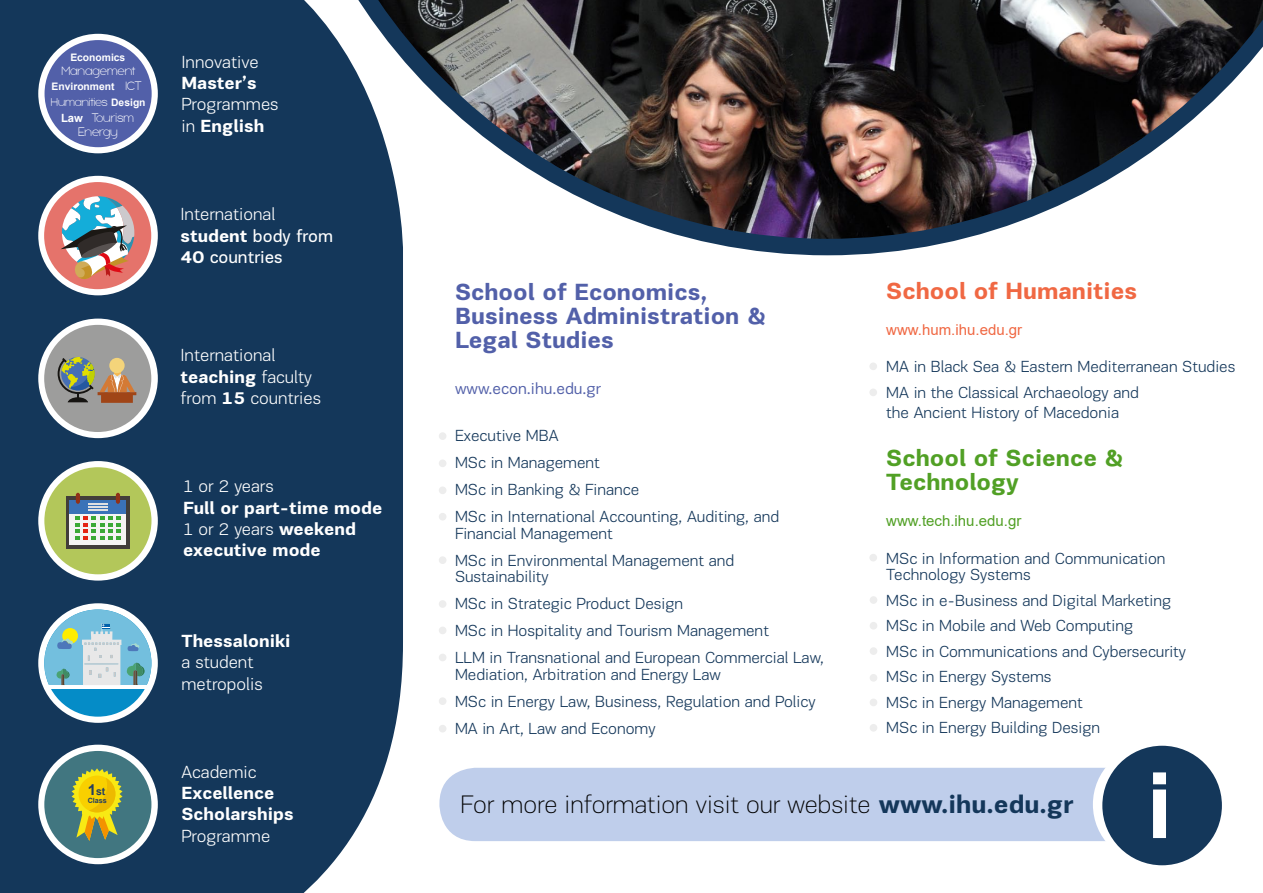
<style>
.page{position:relative;width:1263px;height:893px;background:#fff}
.page>*{position:absolute;margin:0;border:0;box-sizing:border-box;transform-origin:0 0}
.t1{font:90px "UB Helvetica Bold";color:#fff}
.t2{font:100 25.95px "PF Encore Sans Pro";color:#000}
.t3{font:700 24px/24px "PF Encore Sans Pro";color:#5260a9}
.t4{font:700 24px/24px "PF Encore Sans Pro";color:#51a025}
.t5{font:700 24px "PF Encore Sans Pro";color:#f06843}
.t6{font:300 18px/21.6px "PF Encore Sans Pro";color:#fff}
.t7{font:700 18px/21.3px "PF Encore Sans Pro";color:#fff}
.t8{font:18px/21.6px "PF Encore Sans Pro";color:#fff}
.t9{font:300 16.5px/27px "PF Encore Sans Pro";color:#14375a}
.t10{font:16.5px "PF Encore Sans Pro";color:#5260a9}
.t11{font:15px "Arial";color:#51a025}
.t12{font:15px "Arial";color:#f06843}
.t13{font:300 13.5px "bubbleboddylight";color:#fff}
.t14{font:300 12.75px "bubbleboddylight";color:#fff}
.t15{font:700 11.4px "Arial";color:#fff}
.t16{font:700 10.5px "Arial";color:#243e61}
.t17{font:700 10.35px "Arial";color:#fff}
.t18{font:700 7.2px "Arial";color:#243e61}
.s1{font-size:15px}
.s2{font-weight:700}
.s3{font-weight:300}
.s4{font-weight:700;color:#14375a}
</style>
<div class="page">
<div style="left:0;top:0;width:403px;height:893px;background:#14375a"></div>
<div style="left:439px;top:768px;width:735px;height:73px;background:#bfceeb;border-radius:36px"></div>
<img style="left:269px;top:0;width:994px;height:255px">
<div style="left:38px;top:176px;width:120px;height:119px;background:#fff;border-radius:50%"></div>
<div style="left:44px;top:182px;width:107px;height:107px;background:#e5736b;border-radius:50%"></div>
<svg style="left:61px;top:196px;width:74px;height:84px"></svg>
<div style="left:1093px;top:745px;width:119px;height:119px;background:#fff;border-radius:50%"></div>
<div style="left:1102px;top:746px;width:120px;height:119px;background:#14375a;border-radius:50%"></div>
<svg style="left:38px;top:461px;width:120px;height:120px"></svg>
<div style="left:44px;top:467px;width:107px;height:107px;background:#b3c75a;border-radius:50%"></div>
<svg style="left:66px;top:496px;width:64px;height:53px"></svg>
<div style="left:70px;top:500px;width:56px;height:44px;background:#f5f4f3"></div>
<div style="left:70px;top:500px;width:56px;height:13px;background:#3a72b8"></div>
<hr style="left:76px;top:493px;width:4px;height:11px;background:#903118;border-radius:2px">
<hr style="left:116px;top:493px;width:4px;height:11px;background:#903118;border-radius:2px">
<svg style="left:75px;top:504px;width:45px;height:36px"></svg>
<div style="left:38px;top:319px;width:120px;height:119px;background:#fff;border-radius:50%"></div>
<div style="left:44px;top:325px;width:107px;height:107px;background:#9d9d9c;border-radius:50%"></div>
<svg style="left:58px;top:357px;width:78px;height:46px"></svg>
<div style="left:38px;top:603px;width:120px;height:120px;background:#fff;border-radius:50%"></div>
<div style="left:44px;top:609px;width:107px;height:108px;background:#058cc7;border-radius:50%"></div>
<hr style="left:47px;top:685px;width:102px;height:3px;background:#fff">
<svg style="left:44px;top:609px;width:107px;height:76px"></svg>
<div style="left:439px;top:432px;width:7px;height:8px;background:#ededed;border-radius:50%"></div>
<div style="left:439px;top:459px;width:7px;height:8px;background:#ededed;border-radius:50%"></div>
<div style="left:439px;top:486px;width:7px;height:8px;background:#ededed;border-radius:50%"></div>
<div style="left:439px;top:513px;width:7px;height:7px;background:#ededed;border-radius:50%"></div>
<div style="left:439px;top:556px;width:7px;height:8px;background:#ededed;border-radius:50%"></div>
<div style="left:439px;top:600px;width:7px;height:8px;background:#ededed;border-radius:50%"></div>
<div style="left:439px;top:627px;width:7px;height:7px;background:#ededed;border-radius:50%"></div>
<div style="left:439px;top:654px;width:7px;height:7px;background:#ededed;border-radius:50%"></div>
<div style="left:439px;top:697px;width:7px;height:8px;background:#ededed;border-radius:50%"></div>
<div style="left:869px;top:554px;width:8px;height:7px;background:#ededed;border-radius:50%"></div>
<div style="left:869px;top:362px;width:8px;height:8px;background:#ededed;border-radius:50%"></div>
<div style="left:869px;top:389px;width:8px;height:7px;background:#ededed;border-radius:50%"></div>
<div style="left:870px;top:596px;width:7px;height:8px;background:#ededed;border-radius:50%"></div>
<div style="left:870px;top:622px;width:7px;height:8px;background:#ededed;border-radius:50%"></div>
<div style="left:870px;top:647px;width:7px;height:8px;background:#ededed;border-radius:50%"></div>
<div style="left:870px;top:674px;width:7px;height:8px;background:#ededed;border-radius:50%"></div>
<div style="left:870px;top:699px;width:7px;height:7px;background:#ededed;border-radius:50%"></div>
<div style="left:870px;top:724px;width:7px;height:8px;background:#ededed;border-radius:50%"></div>
<div style="left:439px;top:725px;width:7px;height:7px;background:#ededed;border-radius:50%"></div>
<div style="left:38px;top:745px;width:120px;height:119px;background:#fff;border-radius:50%"></div>
<div style="left:44px;top:751px;width:107px;height:107px;background:#417680;border-radius:50%"></div>
<svg style="left:72px;top:768px;width:51px;height:73px"></svg>
<div style="left:38px;top:34px;width:120px;height:119px;background:#fff;border-radius:50%"></div>
<div style="left:45px;top:40px;width:107px;height:107px;background:#5260a9;border-radius:50%"></div>
<p class="t17" style="left:70px;top:50px;width:57px">Economics</p>
<p class="t13" style="left:62px;top:64px;width:75px">Management</p>
<p class="t14" style="left:51px;top:96px;width:58px">Humanities</p>
<p class="t15" style="left:61px;top:110px;width:24px">Law</p>
<p class="t13" style="left:78px;top:125px;width:41px">Energy</p>
<p class="t13" style="left:125px;top:79px;width:18px">ICT</p>
<p class="t17" style="left:52px;top:79px;width:65px">Environment</p>
<p class="t17" style="left:111px;top:95px;width:36px">Design</p>
<p class="t13" style="left:92px;top:110px;width:44px">Tourism</p>
<p class="t16" style="left:88px;top:784px;width:19px"><span class="s1">1</span>st</p>
<p class="t18" style="left:88px;top:795px;width:21px">Class</p>
<p class="t6" style="left:181px;top:51px;width:79px">Innovative</p>
<p class="t7" style="left:181px;top:72px;width:77px">Master’s</p>
<p class="t6" style="left:181px;top:93px;width:99px">Programmes in <span class="s2">English</span></p>
<p class="t8" style="left:180px;top:203px;width:154px"><span class="s3">International </span><span class="s2">student</span> body from<br><span class="s2">40</span> countries</p>
<p class="t6" style="left:180px;top:344px;width:142px">International <span class="s2">teaching</span> faculty from <span class="s2">15</span> countries</p>
<p class="t6" style="left:183px;top:475px;width:92px">1 or 2 years</p>
<p class="t7" style="left:183px;top:497px;width:201px">Full or part-time mode<br><span class="s3">1 or 2 years</span> weekend executive mode</p>
<p class="t7" style="left:182px;top:630px;width:111px">Thessaloniki</p>
<p class="t6" style="left:182px;top:652px;width:83px">a student metropolis</p>
<p class="t6" style="left:181px;top:761px;width:77px">Academic</p>
<p class="t7" style="left:181px;top:783px;width:114px">Excellence<br>Scholarships</p>
<p class="t6" style="left:181px;top:825px;width:90px">Programme</p>
<h3 class="t3" style="left:455px;top:280px;width:313px">School of Economics,<br>Business Administration &amp;<br>Legal Studies</h3>
<p class="t10" style="left:455px;top:379px;width:147px">www.econ.ihu.edu.gr</p>
<p class="t9" style="left:455px;top:422px;width:326px">Executive MBA<br>MSc in Management<br>MSc in Banking &amp; Finance<br>MSc in International Accounting, Auditing, and</p>
<p class="t9" style="left:455px;top:520px;width:281px">Financial Management<br>MSc in Environmental Management and</p>
<p class="t9" style="left:455px;top:563px;width:370px">Sustainability<br>MSc in Strategic Product Design<br>MSc in Hospitality and Tourism Management<br>LLM in Transnational and European Commercial Law,</p>
<p class="t9" style="left:455px;top:661px;width:362px">Mediation, Arbitration and Energy Law<br>MSc in Energy Law, Business, Regulation and Policy<br>MA in Art, Law and Economy</p>
<h3 class="t5" style="left:886px;top:276px;width:252px">School of Humanities</h3>
<p class="t12" style="left:886px;top:319px;width:137px">www.hum.ihu.edu.gr</p>
<p class="t9" style="left:886px;top:354px;width:351px;line-height:25.5px">MA in Black Sea &amp; Eastern Mediterranean Studies<br>MA in the Classical Archaeology and</p>
<p class="t9" style="left:886px;top:399px;width:234px">the Ancient History of Macedonia</p>
<h3 class="t4" style="left:886px;top:446px;width:239px">School of Science &amp;<br>Technology</h3>
<p class="t11" style="left:886px;top:510px;width:137px">www.tech.ihu.edu.gr</p>
<p class="t9" style="left:886px;top:550px;width:281px;line-height:16.5px">MSc in Information and Communication<br>Technology Systems</p>
<p class="t9" style="left:886px;top:587px;width:301px;line-height:25.5px">MSc in e-Business and Digital Marketing<br>MSc in Mobile and Web Computing<br>MSc in Communications and Cybersecurity<br>MSc in Energy Systems<br>MSc in Energy Management<br>MSc in Energy Building Design</p>
<h2 class="t2" style="left:460px;top:789px;width:614px">For more information visit our website <span class="s4">www.ihu.edu.gr</span></h2>
<h1 class="t1" style="left:1147px;top:753px;width:26px">i</h1>
</div>
